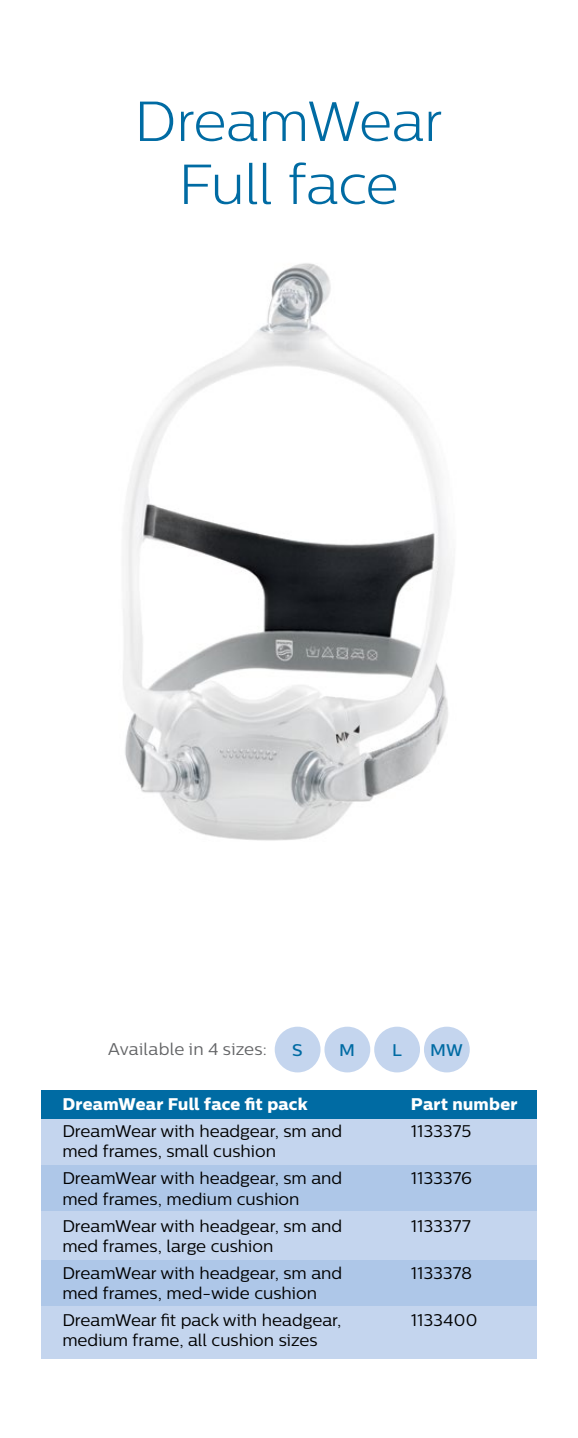
<style>
.page{position:relative;width:578px;height:1438px;background:#fff}
.page>*{position:absolute;margin:0;border:0;box-sizing:border-box;transform-origin:0 0}
.t1{font:300 56.25px/63px "Centrale Sans";letter-spacing:-.01em;color:#006ba3;text-align:center}
.t2{font:16.88px/20.2px "Centrale Sans";color:#000}
.t3{font:16.88px "Centrale Sans X Bold";letter-spacing:.015em;color:#fff}
.t4{font:16.88px "Centrale Sans";letter-spacing:.015em;color:#636466}
.t5{font:500 16.88px "Centrale Sans";color:#006ba3}
</style>
<div class="page">
<div style="left:31px;top:1105px;width:525px;height:254px;background:#c4d5ee"></div>
<div style="left:274px;top:1027px;width:46px;height:45px;background:#c4d5ee;border-radius:50%"></div>
<div style="left:324px;top:1027px;width:46px;height:45px;background:#c4d5ee;border-radius:50%"></div>
<div style="left:374px;top:1027px;width:45px;height:45px;background:#c4d5ee;border-radius:50%"></div>
<div style="left:423px;top:1027px;width:46px;height:45px;background:#c4d5ee;border-radius:50%"></div>
<div style="left:31px;top:1165px;width:520px;height:46px;background:#aec7e8"></div>
<div style="left:29px;top:1260px;width:520px;height:46px;background:#aec7e8"></div>
<div style="left:35px;top:1090px;width:514px;height:28px;background:#006ba3"></div>
<div style="left:0;top:930px;width:40px;height:462px;background:#fff"></div>
<div style="left:537px;top:917px;width:40px;height:462px;background:#fff"></div>
<img style="left:123px;top:263px;width:330px;height:578px">
<h1 class="t1" style="left:134px;top:89px;width:310px">DreamWear<br>Full face</h1>
<p class="t4" style="left:108px;top:1039px;width:160px">Available in 4 sizes:</p>
<p class="t5" style="left:292px;top:1040px;width:12px">S</p>
<p class="t5" style="left:339px;top:1040px;width:17px">M</p>
<p class="t5" style="left:392px;top:1040px;width:11px">L</p>
<p class="t5" style="left:430px;top:1040px;width:34px">MW</p>
<p class="t3" style="left:62px;top:1093px;width:247px">DreamWear Full face fit pack</p>
<p class="t2" style="left:62px;top:1121px;width:281px">DreamWear with headgear, sm and med frames, small cushion</p>
<p class="t2" style="left:62px;top:1168px;width:281px">DreamWear with headgear, sm and med frames, medium cushion</p>
<p class="t2" style="left:62px;top:1215px;width:281px">DreamWear with headgear, sm and med frames, large cushion</p>
<p class="t2" style="left:62px;top:1262px;width:281px">DreamWear with headgear, sm and med frames, med-wide cushion</p>
<p class="t2" style="left:62px;top:1310px;width:280px">DreamWear fit pack with headgear, medium frame, all cushion sizes</p>
<p class="t3" style="left:410px;top:1093px;width:108px">Part number</p>
<p class="t2" style="left:410px;top:1121px;width:62px">1133375</p>
<p class="t2" style="left:410px;top:1168px;width:63px">1133376</p>
<p class="t2" style="left:410px;top:1215px;width:61px">1133377</p>
<p class="t2" style="left:410px;top:1262px;width:63px">1133378</p>
<p class="t2" style="left:410px;top:1310px;width:68px">1133400</p>
</div>
